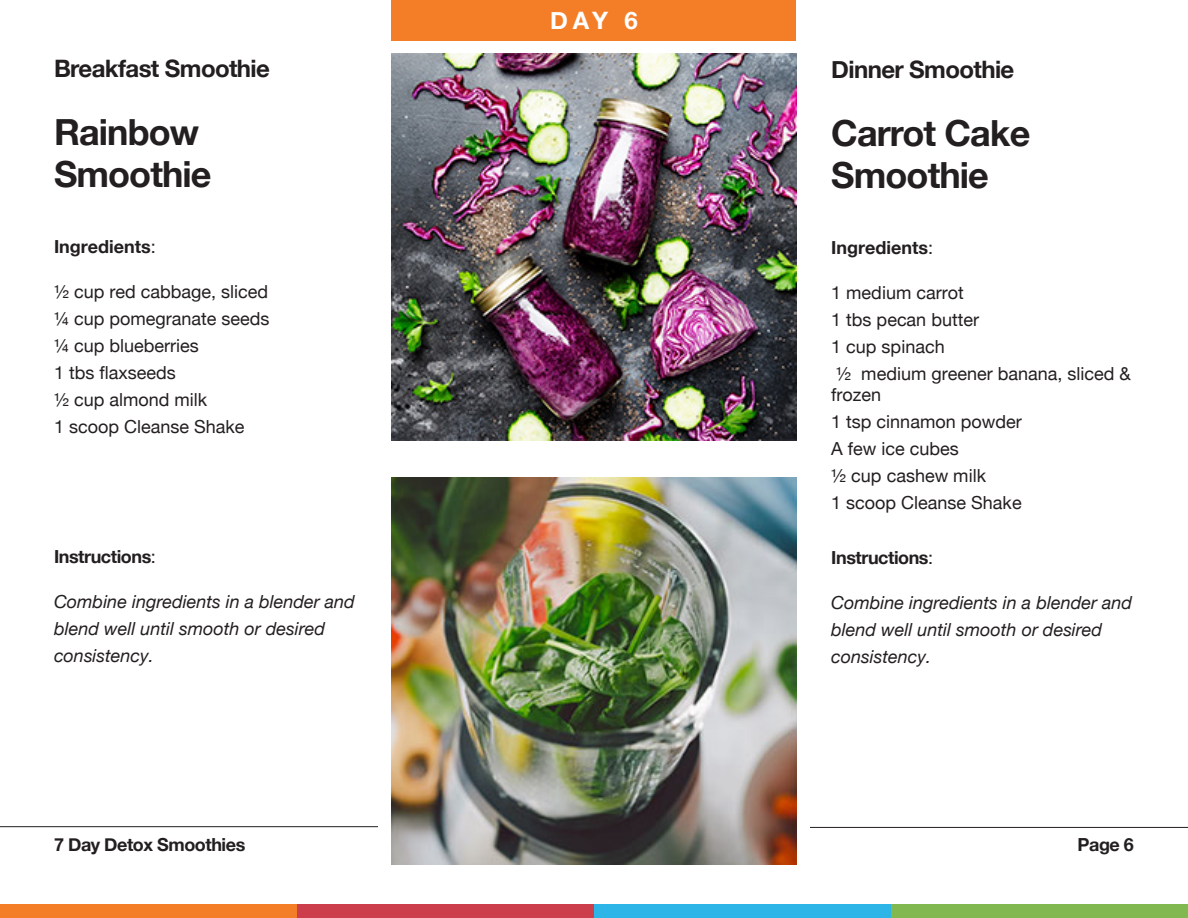
<style>
.page{position:relative;width:1188px;height:918px;background:#fff}
.page>*{position:absolute;margin:0;border:0;box-sizing:border-box;transform-origin:0 0}
.t1{font:700 36px/42px "Helvetica Neue";letter-spacing:-.025em;color:#231f20}
.t2{font:700 24px "Helvetica Neue";letter-spacing:-.025em;color:#231f20}
.t3{font:700 24px "Helvetica Neue";color:#fff}
.Recipe{font:18px/21px "Helvetica Neue";color:#231f20}
.Instructions{font:italic 18px/27px "Helvetica Neue";color:#231f20}
.Recipe-2{font:700 18px "Helvetica Neue";letter-spacing:-.025em;color:#231f20}
.Recipe-3{font:700 18px "Helvetica Neue";color:#231f20}
.s1{font-weight:400}
</style>
<div class="page">
<img style="left:392px;top:54px;width:404px;height:387px">
<img style="left:392px;top:477px;width:404px;height:387px">
<hr style="left:0;top:826px;width:378px;height:1px;background:#231f20">
<hr style="left:810px;top:827px;width:378px;height:1px;background:#231f20">
<div style="left:0;top:904px;width:297px;height:14px;background:#f47e28"></div>
<div style="left:297px;top:904px;width:297px;height:14px;background:#cd3e4c"></div>
<div style="left:594px;top:904px;width:297px;height:14px;background:#2eb5e8"></div>
<div style="left:891px;top:904px;width:297px;height:14px;background:#81b950"></div>
<div style="left:392px;top:0;width:404px;height:40px;background:#f47e28"></div>
<p class="t2" style="left:54px;top:54px;width:218px">Breakfast Smoothie</p>
<p class="t1" style="left:54px;top:111px;width:147px">Rainbow</p>
<p class="t1" style="left:54px;top:153px;width:159px">Smoothie</p>
<p class="Recipe-3" style="left:54px;top:235px;width:103px">Ingredients<span class="s1">:</span></p>
<p class="Recipe" style="left:54px;top:282px;width:216px">½ cup red cabbage, sliced</p>
<p class="Recipe" style="left:54px;top:309px;width:217px">¼ cup pomegranate seeds</p>
<p class="Recipe" style="left:54px;top:336px;width:146px">¼ cup blueberries</p>
<p class="Recipe" style="left:54px;top:363px;width:123px">1 tbs flaxseeds</p>
<p class="Recipe" style="left:54px;top:390px;width:155px">½ cup almond milk</p>
<p class="Recipe" style="left:54px;top:417px;width:192px">1 scoop Cleanse Shake</p>
<p class="Recipe-2" style="left:54px;top:545px;width:103px">Instructions<span class="s1">:</span></p>
<p class="Instructions" style="left:54px;top:588px;width:302px">Combine ingredients in a blender and blend well until smooth or desired consistency.</p>
<p class="t3" style="left:550px;top:5px;width:89px">DAY 6</p>
<p class="t2" style="left:831px;top:55px;width:185px">Dinner Smoothie</p>
<p class="t1" style="left:831px;top:112px;width:201px">Carrot Cake<br>Smoothie</p>
<p class="Recipe-3" style="left:831px;top:236px;width:103px">Ingredients<span class="s1">:</span></p>
<p class="Recipe" style="left:831px;top:283px;width:134px">1 medium carrot</p>
<p class="Recipe" style="left:831px;top:310px;width:149px">1 tbs pecan butter</p>
<p class="Recipe" style="left:831px;top:337px;width:115px">1 cup spinach</p>
<p class="Recipe" style="left:831px;top:364px;width:301px">½ medium greener banana, sliced &amp; frozen</p>
<p class="Recipe" style="left:831px;top:412px;width:192px">1 tsp cinnamon powder</p>
<p class="Recipe" style="left:831px;top:439px;width:129px">A few ice cubes</p>
<p class="Recipe" style="left:831px;top:466px;width:156px">½ cup cashew milk</p>
<p class="Recipe" style="left:831px;top:493px;width:192px">1 scoop Cleanse Shake</p>
<p class="Recipe-2" style="left:831px;top:546px;width:103px">Instructions<span class="s1">:</span></p>
<p class="Instructions" style="left:831px;top:589px;width:302px">Combine ingredients in a blender and blend well until smooth or desired consistency.</p>
<p class="Recipe-2" style="left:54px;top:834px;width:193px">7 Day Detox Smoothies</p>
<p class="Recipe-2" style="left:1078px;top:834px;width:58px">Page 6</p>
</div>
